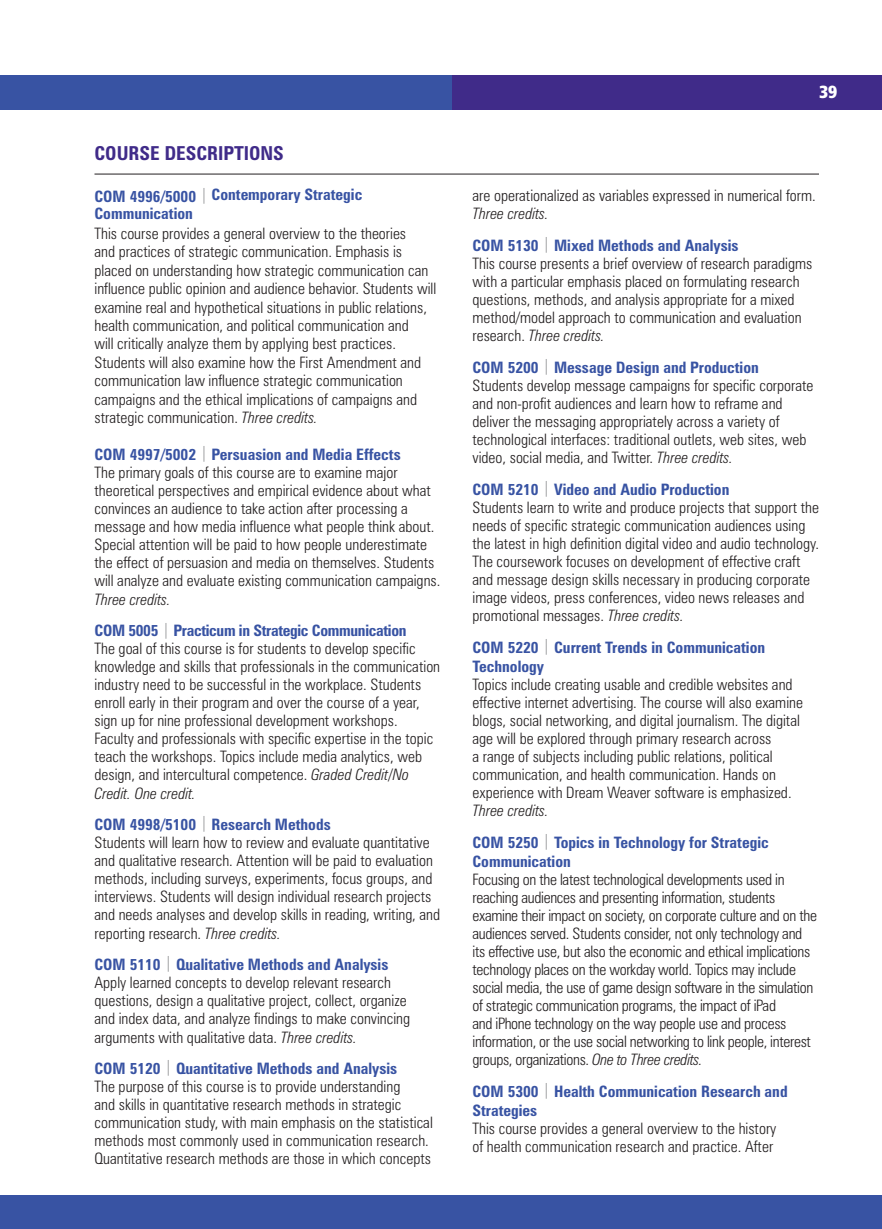
<style>
.page{position:relative;width:882px;height:1229px;background:#fff}
.page>*{position:absolute;margin:0;border:0;box-sizing:border-box;transform-origin:0 0}
.t1{font:700 condensed 19.25px "Zurich BT";color:#402b89}
.t2{font:900 condensed 17.5px "Frutiger";color:#fff}
.t3{font:300 condensed 15.75px/18px "Zurich BT";color:#231f20}
.t4{font:300 condensed 15.75px/18px "Zurich BT";letter-spacing:-.02em;color:#231f20}
.t5{font:700 condensed 15.75px/18.9px "Zurich BT";color:#3853a3}
.t6{font:700 condensed 15.75px/31.5px "Zurich BT";letter-spacing:-.02em;color:#3853a3}
.s1{font-weight:300;color:#808285}
.s2{font-style:italic}
.s3{font-weight:700;color:#3853a3}
.s4{color:#808285}
.s5{font-weight:300;font-style:italic;color:#231f20}
</style>
<div class="page">
<div style="left:0;top:76px;width:452px;height:34px;background:#3853a3"></div>
<div style="left:452px;top:76px;width:430px;height:34px;background:#402b89"></div>
<div style="left:0;top:1194px;width:882px;height:34px;background:#3853a3"></div>
<hr style="left:0;top:1194px;width:1px;height:34px;background:#402b89">
<hr style="left:94px;top:174px;width:725px;height:1px;background:#231f20">
<p class="t1" style="left:94px;top:141px;width:191px">COURSE DESCRIPTIONS</p>
<p class="t5" style="left:94px;top:185px;width:269px">COM 4996/5000 <span class="s1">|</span> Contemporary Strategic<br>Communication</p>
<p class="t3" style="left:94px;top:224px;width:343px">This course provides a general overview to the theories<br>and practices of strategic communication. Emphasis is placed on understanding how strategic communication can influence public opinion and audience behavior. Students will examine real and hypothetical situations in public relations, health communication, and political communication and<br>will critically analyze them by applying best practices.<br>Students will also examine how the First Amendment and communication law influence strategic communication campaigns and the ethical implications of campaigns and strategic communication. <span class="s2">Three credits.</span></p>
<p class="t3" style="left:94px;top:445px;width:347px"><span class="s3">COM 4997/5002</span> <span class="s4">|</span> <span class="s3">Persuasion and Media Effects<br></span>The primary goals of this course are to examine major theoretical perspectives and empirical evidence about what convinces an audience to take action after processing a message and how media influence what people think about.<br>Special attention will be paid to how people underestimate the effect of persuasion and media on themselves. Students will analyze and evaluate existing communication campaigns.</p>
<p class="t6" style="left:94px;top:583px;width:314px"><span class="s5">Three credits.<br></span>COM 5005 <span class="s1">|</span> Practicum in Strategic Communication</p>
<p class="t3" style="left:94px;top:639px;width:347px">The goal of this course is for students to develop specific knowledge and skills that professionals in the communication industry need to be successful in the workplace. Students enroll early in their program and over the course of a year, sign up for nine professional development workshops.<br>Faculty and professionals with specific expertise in the topic teach the workshops. Topics include media analytics, web design, and intercultural competence. <span class="s2">Graded Credit/No Credit. One credit.</span></p>
<p class="t3" style="left:94px;top:815px;width:347px"><span class="s3">COM 4998/5100</span> <span class="s4">|</span> <span class="s3">Research Methods<br></span>Students will learn how to review and evaluate quantitative and qualitative research. Attention will be paid to evaluation methods, including surveys, experiments, focus groups, and interviews. Students will design individual research projects and needs analyses and develop skills in reading, writing, and reporting research. <span class="s2">Three credits.</span></p>
<p class="t3" style="left:94px;top:955px;width:317px"><span class="s3">COM 5110</span> <span class="s4">|</span> <span class="s3">Qualitative Methods and Analysis </span>Apply learned concepts to develop relevant research questions, design a qualitative project, collect, organize and index data, and analyze findings to make convincing arguments with qualitative data. <span class="s2">Three credits.</span></p>
<p class="t3" style="left:94px;top:1059px;width:340px"><span class="s3">COM 5120</span> <span class="s4">|</span> <span class="s3">Quantitative Methods and Analysis<br></span>The purpose of this course is to provide understanding<br>and skills in quantitative research methods in strategic communication study, with main emphasis on the statistical methods most commonly used in communication research.<br>Quantitative research methods are those in which concepts</p>
<p class="t2" style="left:819px;top:82px;width:20px">39</p>
<p class="t3" style="left:472px;top:186px;width:345px">are operationalized as variables expressed in numerical form.</p>
<p class="t5" style="left:472px;top:198px;width:268px;line-height:31.5px"><span class="s5">Three credits.<br></span>COM 5130 <span class="s1">|</span> Mixed Methods and Analysis</p>
<p class="t3" style="left:472px;top:254px;width:341px">This course presents a brief overview of research paradigms with a particular emphasis placed on formulating research questions, methods, and analysis appropriate for a mixed method/model approach to communication and evaluation research. <span class="s2">Three credits.</span></p>
<p class="t3" style="left:472px;top:358px;width:343px"><span class="s3">COM 5200</span> <span class="s4">|</span> <span class="s3">Message Design and Production </span>Students develop message campaigns for specific corporate and non-profit audiences and learn how to reframe and deliver the messaging appropriately across a variety of technological interfaces: traditional outlets, web sites, web video, social media, and Twitter. <span class="s2">Three credits.</span></p>
<p class="t3" style="left:472px;top:480px;width:348px"><span class="s3">COM 5210</span> <span class="s4">|</span> <span class="s3">Video and Audio Production<br></span>Students learn to write and produce projects that support the needs of specific strategic communication audiences using the latest in high definition digital video and audio technology.<br>The coursework focuses on development of effective craft and message design skills necessary in producing corporate image videos, press conferences, video news releases and promotional messages. <span class="s2">Three credits.</span></p>
<p class="t5" style="left:472px;top:637px;width:294px">COM 5220 <span class="s1">|</span> Current Trends in Communication<br>Technology</p>
<p class="t3" style="left:472px;top:675px;width:332px">Topics include creating usable and credible websites and effective internet advertising. The course will also examine blogs, social networking, and digital journalism. The digital age will be explored through primary research across<br>a range of subjects including public relations, political communication, and health communication. Hands on experience with Dream Weaver software is emphasized.</p>
<p class="t5" style="left:472px;top:795px;width:298px;line-height:31.5px"><span class="s5">Three credits.<br></span>COM 5250 <span class="s1">|</span> Topics in Technology for Strategic</p>
<p class="t5" style="left:472px;top:851px;width:100px">Communication</p>
<p class="t4" style="left:472px;top:870px;width:346px">Focusing on the latest technological developments used in reaching audiences and presenting information, students examine their impact on society, on corporate culture and on the audiences served. Students consider, not only technology and its effective use, but also the economic and ethical implications technology places on the workday world. Topics may include social media, the use of game design software in the simulation of strategic communication programs, the impact of iPad<br>and iPhone technology on the way people use and process information, or the use social networking to link people, interest groups, organizations. <span class="s2">One to Three credits.</span></p>
<p class="t5" style="left:472px;top:1081px;width:317px">COM 5300 <span class="s1">|</span> Health Communication Research and<br>Strategies</p>
<p class="t3" style="left:472px;top:1119px;width:305px">This course provides a general overview to the history of health communication research and practice. After</p>
</div>
